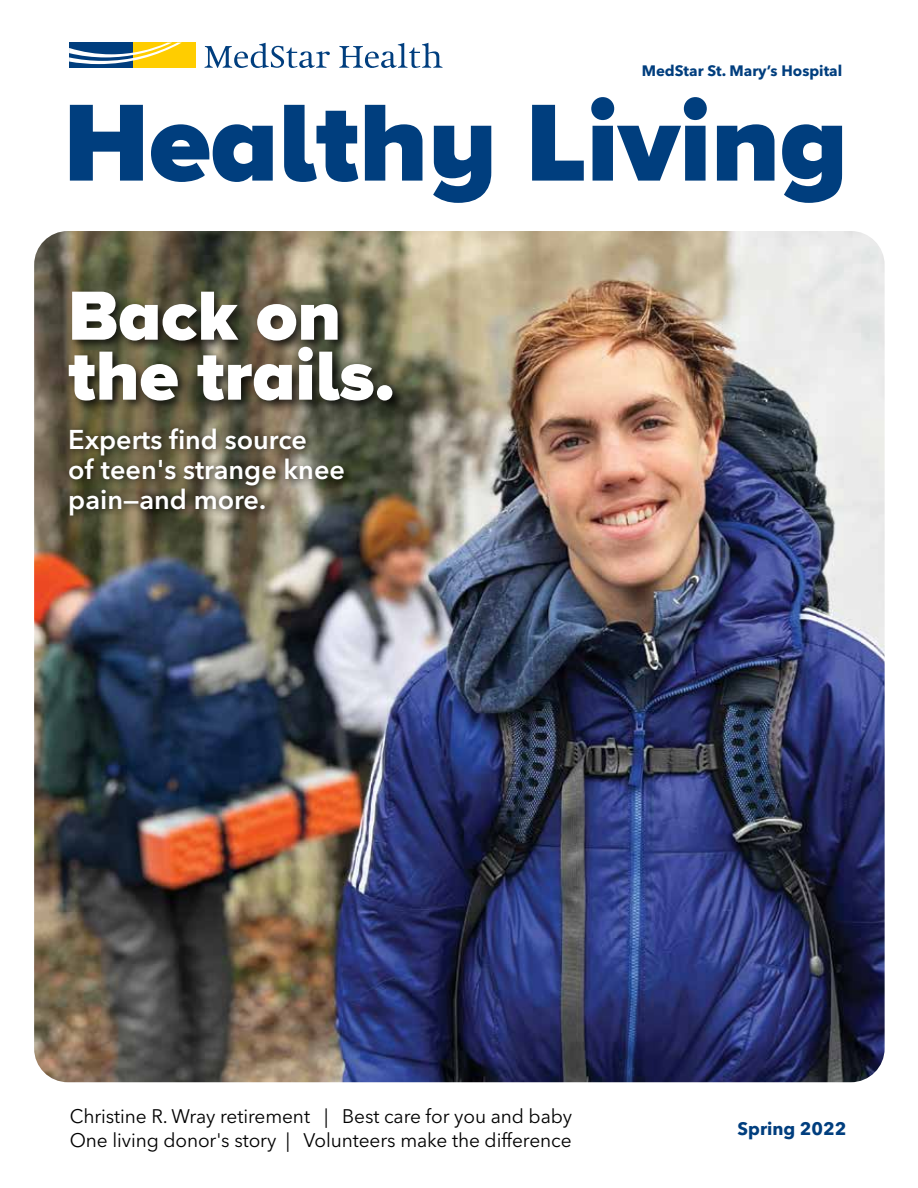
<style>
.page{position:relative;width:918px;height:1188px;background:#fff}
.page>*{position:absolute;margin:0;border:0;box-sizing:border-box;transform-origin:0 0}
.t1{font:900 113.55px "Proxima Nova A";color:#003e7e}
.t2{font:900 72px/60px "Proxima Nova A";color:#fff}
.t3{font:600 27px/30px "Avenir Next LT Pro";color:#fff}
.t4{font:19.5px/24px "Avenir Next LT Pro";letter-spacing:-.005em;color:#000}
.t5{font:700 18px "Avenir Next LT Pro";color:#003e7e}
.t6{font:700 15px "Avenir Next LT Pro";color:#003e7e}
</style>
<div class="page">
<svg style="left:205px;top:43px;width:125px;height:25px"></svg>
<svg style="left:339px;top:43px;width:103px;height:25px"></svg>
<svg style="left:69px;top:42px;width:127px;height:26px"></svg>
<div style="left:132px;top:43px;width:63px;height:25px;background:#ffcd00"></div>
<div style="left:69px;top:43px;width:63px;height:25px;background:#003e7e"></div>
<svg style="left:69px;top:43px;width:112px;height:21px"></svg>
<img style="left:34px;top:231px;width:851px;height:851px">
<div style="left:65px;top:288px;width:340px;height:126px;background:#000;opacity:.75"></div>
<div style="left:64px;top:423px;width:289px;height:102px;background:#000;opacity:.75"></div>
<p class="t6" style="left:642px;top:61px;width:202px">MedStar St. Mary’s Hospital</p>
<h1 class="t1" style="left:64px;top:58px;width:786px">Healthy Living</h1>
<h2 class="t2" style="left:68px;top:285px;width:328px">Back on the trails.</h2>
<h3 class="t3" style="left:68px;top:424px;width:278px">Experts find source<br>of teen's strange knee pain—and more.</h3>
<p class="t4" style="left:70px;top:1104px;width:504px">Christine R. Wray retirement | Best care for you and baby<br>One living donor's story | Volunteers make the difference</p>
<p class="t5" style="left:738px;top:1117px;width:110px">Spring 2022</p>
</div>
